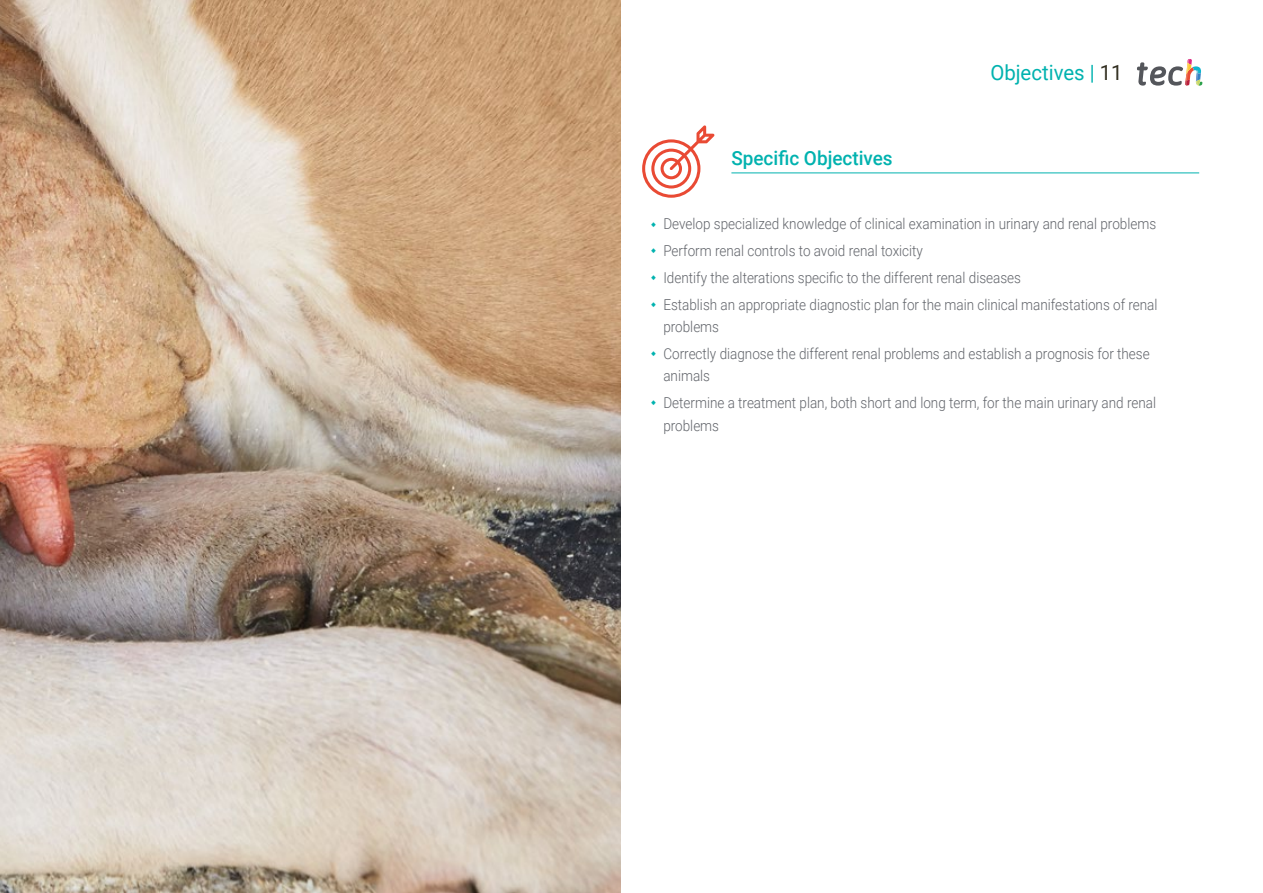
<style>
.page{position:relative;width:1263px;height:893px;background:#fff}
.page>*{position:absolute;margin:0;border:0;box-sizing:border-box;transform-origin:0 0}
.t1{font:21px "Roboto";color:#00b2af}
.t2{font:500 19.5px "Roboto";color:#00b2af}
.t3{font:300 15px/26.7px "Roboto";color:#61646a;scale:.9 1}
.s1{color:#312e20}
</style>
<div class="page">
<img style="left:0;top:0;width:621px;height:893px">
<hr style="left:731px;top:173px;width:468px;height:1px;background:#00b2af">
<svg style="left:642px;top:125px;width:72px;height:73px"></svg>
<svg style="left:1137px;top:59px;width:65px;height:27px"></svg>
<h2 class="t2" style="left:731px;top:144px;width:163px">Specific Objectives</h2>
<h1 class="t1" style="left:990px;top:57px;width:134px">Objectives | <span class="s1">11</span></h1>
<p class="t3" style="left:663px;top:210px;width:550px">Develop specialized knowledge of clinical examination in urinary and renal problems Perform renal controls to avoid renal toxicity<br>Identify the alterations specific to the different renal diseases<br>Establish an appropriate diagnostic plan for the main clinical manifestations of renal</p>
<p class="t3" style="left:663px;top:313px;width:542px">problems<br>Correctly diagnose the different renal problems and establish a prognosis for these</p>
<p class="t3" style="left:663px;top:362px;width:549px">animals<br>Determine a treatment plan, both short and long term, for the main urinary and renal</p>
<p class="t3" style="left:663px;top:411px;width:63px">problems</p>
</div>
